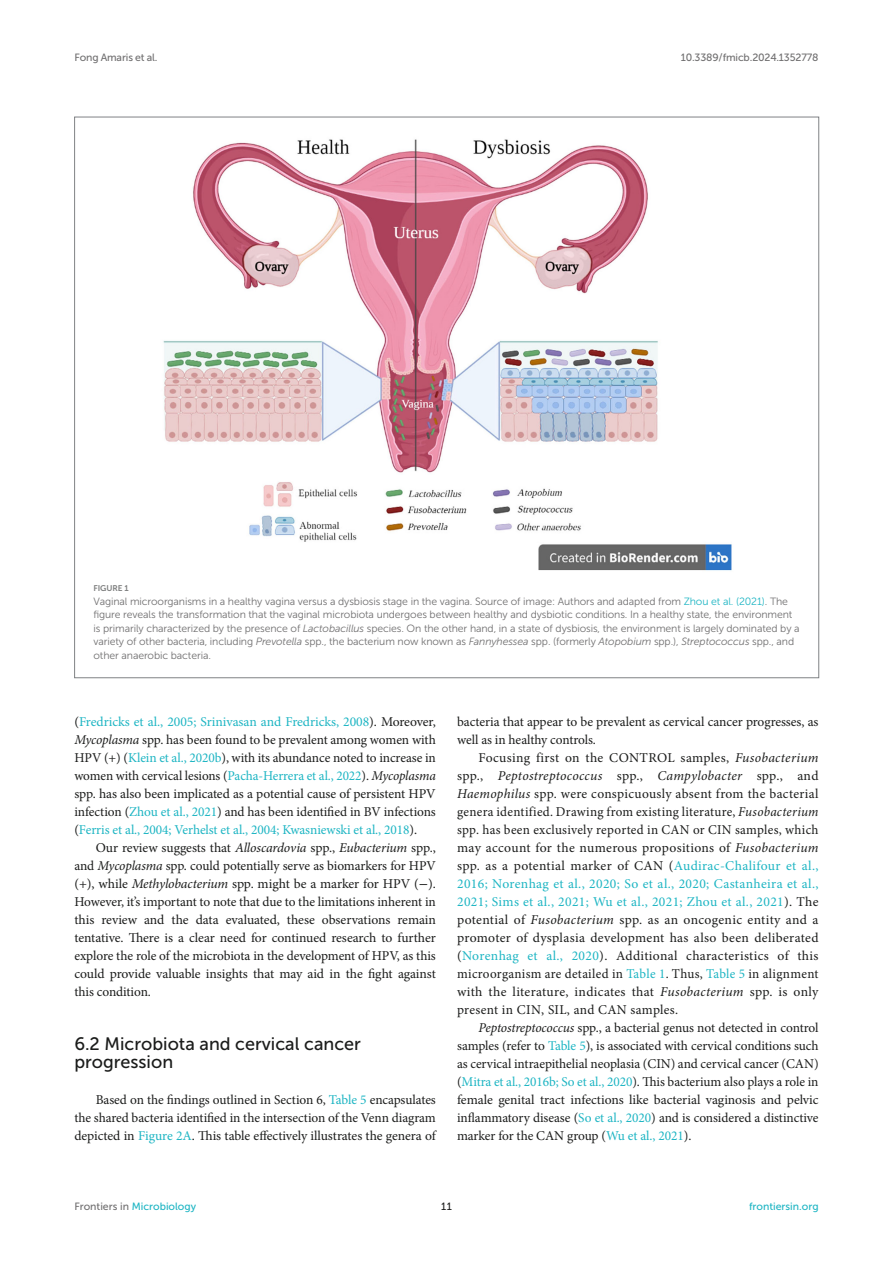
<style>
.page{position:relative;width:893px;height:1263px;background:#fff}
.page>*{position:absolute;margin:0;border:0;box-sizing:border-box;transform-origin:0 0}
.HEAD_2{font:18px/18px "Museo Sans 500";color:#1b1c1b}
.TEXT{font:13.5px/18px "Minion Pro";letter-spacing:-.005em;color:#1b1c1b;text-align:justify}
.TEXT_FLUSH{font:13.5px/18px "Minion Pro";letter-spacing:-.005em;color:#1b1c1b;text-align:justify}
.FIG_LEG{font:10.5px/13.5px "Museo Sans 300";letter-spacing:-.01em;color:#706f70}
.t1{font:10.5px "Museo Sans 500";letter-spacing:-.015em;color:#706f70}
.t2{font:10.5px "Museo Sans 500";color:#1db5c3}
.t3{font:10.5px "Museo Sans 500";color:#1b1c1b}
.FIG_HD{font:8.25px "Museo Sans 700";letter-spacing:-.01em;color:#7e7f7f}
.s1{color:#1db5c3}
.s2{font-style:italic}
.s3{font-family:"STIX General"}
.s4{color:#706f70}
</style>
<div class="page">
<img style="left:163px;top:139px;width:569px;height:432px">
<p class="t1" style="left:74px;top:51px;width:85px">Fong Amaris et al.</p>
<p class="t1" style="left:681px;top:51px;width:139px">10.3389/fmicb.2024.1352778</p>
<p class="FIG_HD" style="left:94px;top:584px;width:37px">FIGURE 1</p>
<p class="FIG_LEG" style="left:94px;top:594px;width:708px">Vaginal microorganisms in a healthy vagina versus a dysbiosis stage in the vagina. Source of image: Authors and adapted from <span class="s1">Zhou et al. (2021)</span>. The figure reveals the transformation that the vaginal microbiota undergoes between healthy and dysbiotic conditions. In a healthy state, the environment is primarily characterized by the presence of <span class="s2">Lactobacillus</span> species. On the other hand, in a state of dysbiosis, the environment is largely dominated by a variety of other bacteria, including <span class="s2">Prevotella</span> spp., the bacterium now known as <span class="s2">Fannyhessea</span> spp. (formerly <span class="s2">Atopobium</span> spp.), <span class="s2">Streptococcus</span> spp., and other anaerobic bacteria.</p>
<p class="TEXT" style="left:74px;top:713px;width:363px">(<span class="s1">Fredricks et al., 2005; Srinivasan and Fredricks, 2008</span>). Moreover, <span class="s2">Mycoplasma</span> spp. has been found to be prevalent among women with HPV (+) (<span class="s1">Klein et al., 2020b</span>), with its abundance noted to increase in women with cervical lesions (<span class="s1">Pacha-Herrera et al., 2022</span>). <span class="s2">Mycoplasma </span>spp. has also been implicated as a potential cause of persistent HPV infection (<span class="s1">Zhou et al., 2021</span>) and has been identified in BV infections (<span class="s1">Ferris et al., 2004; Verhelst et al., 2004; Kwasniewski et al., 2018</span>).</p>
<p class="TEXT" style="left:74px;top:839px;width:363px;text-indent:21px">Our review suggests that <span class="s2">Alloscardovia</span> spp., <span class="s2">Eubacterium</span> spp., and <span class="s2">Mycoplasma</span> spp. could potentially serve as biomarkers for HPV (+), while <span class="s2">Methylobacterium</span> spp. might be a marker for HPV (<span class="s3">−</span>).<br>However, it’s important to note that due to the limitations inherent in this review and the data evaluated, these observations remain tentative. There is a clear need for continued research to further explore the role of the microbiota in the development of HPV, as this could provide valuable insights that may aid in the fight against this condition.</p>
<p class="HEAD_2" style="left:74px;top:1035px;width:288px">6.2 Microbiota and cervical cancer progression</p>
<p class="TEXT_FLUSH" style="left:74px;top:1091px;width:363px;text-indent:21px">Based on the findings outlined in Section 6, <span class="s1">Table 5</span> encapsulates the shared bacteria identified in the intersection of the Venn diagram depicted in <span class="s1">Figure 2A</span>. This table effectively illustrates the genera of</p>
<p class="TEXT_FLUSH" style="left:457px;top:713px;width:363px">bacteria that appear to be prevalent as cervical cancer progresses, as well as in healthy controls.</p>
<p class="TEXT" style="left:457px;top:749px;width:363px;text-indent:21px">Focusing first on the CONTROL samples, <span class="s2">Fusobacterium </span>spp., <span class="s2">Peptostreptococcus</span> spp., <span class="s2">Campylobacter</span> spp., and <span class="s2">Haemophilus</span> spp. were conspicuously absent from the bacterial genera identified. Drawing from existing literature, <span class="s2">Fusobacterium </span>spp. has been exclusively reported in CAN or CIN samples, which may account for the numerous propositions of <span class="s2">Fusobacterium </span>spp. as a potential marker of CAN (<span class="s1">Audirac-Chalifour et al., 2016; Norenhag et al., 2020; So et al., 2020; Castanheira et al., 2021; Sims et al., 2021; Wu et al., 2021; Zhou et al., 2021</span>). The potential of <span class="s2">Fusobacterium</span> spp. as an oncogenic entity and a promoter of dysplasia development has also been deliberated (<span class="s1">Norenhag et al., 2020</span>). Additional characteristics of this microorganism are detailed in <span class="s1">Table 1</span>. Thus, <span class="s1">Table 5</span> in alignment with the literature, indicates that <span class="s2">Fusobacterium</span> spp. is only present in CIN, SIL, and CAN samples.</p>
<p class="TEXT" style="left:457px;top:1019px;width:363px;text-indent:21px"><span class="s2">Peptostreptococcus</span> spp., a bacterial genus not detected in control samples (refer to <span class="s1">Table 5</span>), is associated with cervical conditions such as cervical intraepithelial neoplasia (CIN) and cervical cancer (CAN) (<span class="s1">Mitra et al., 2016b; So et al., 2020</span>). This bacterium also plays a role in female genital tract infections like bacterial vaginosis and pelvic inflammatory disease (<span class="s1">So et al., 2020</span>) and is considered a distinctive marker for the CAN group (<span class="s1">Wu et al., 2021</span>).</p>
<p class="t2" style="left:74px;top:1200px;width:123px"><span class="s4">Frontiers in</span> Microbiology</p>
<p class="t3" style="left:441px;top:1200px;width:12px">11</p>
<p class="t2" style="left:749px;top:1200px;width:71px">frontiersin.org</p>
</div>
